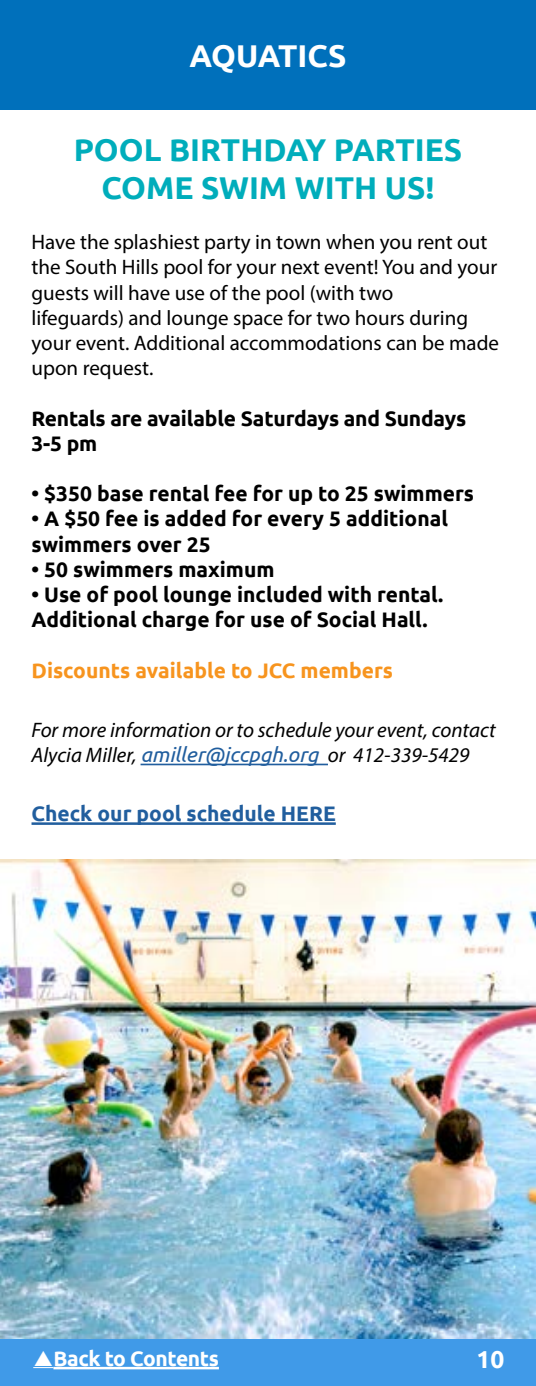
<style>
.page{position:relative;width:536px;height:1386px;background:#fff}
.page>*{position:absolute;margin:0;border:0;box-sizing:border-box;transform-origin:0 0}
.t1{font:700 31.5px/37.8px "Ubuntu";color:#00adbb;text-align:center}
.t2{font:700 31.5px "Ubuntu";color:#fff}
.t3{font:700 24.5px "Ubuntu";color:#fff}
.t4{font:21px/25.2px "Myriad Pro";color:#000}
.t5{font:700 21px/25.2px "Ubuntu";color:#000}
.t6{font:italic 21px/25.2px "Myriad Pro";color:#000}
.t7{font:700 21px "Ubuntu";color:#f7941e}
.t8{font:700 21px "Ubuntu";color:#215e9e}
.t9{font:700 21px "Ubuntu";letter-spacing:-.02em;color:#fff}
.s1{font-family:"Ubuntu";color:#215e9e}
</style>
<div class="page">
<div style="left:0;top:1335px;width:536px;height:51px;background:#409ae8"></div>
<hr style="left:53px;top:1367px;width:166px;height:2px;background:#fff">
<div style="left:0;top:0;width:536px;height:109px;background:#0070bb"></div>
<hr style="left:140px;top:764px;width:188px;height:1px;background:#215e9e">
<hr style="left:32px;top:822px;width:303px;height:3px;background:#215e9e">
<img style="left:0;top:859px;width:536px;height:480px">
<svg style="left:33px;top:1367px;width:20px;height:1px"></svg>
<h1 class="t2" style="left:189px;top:37px;width:159px">AQUATICS</h1>
<h1 class="t1" style="left:74px;top:130px;width:390px">POOL BIRTHDAY PARTIES<br>COME SWIM WITH US!</h1>
<p class="t4" style="left:32px;top:229px;width:469px">Have the splashiest party in town when you rent out the South Hills pool for your next event! You and your guests will have use of the pool (with two<br>lifeguards) and lounge space for two hours during your event. Additional accommodations can be made upon request.</p>
<p class="t5" style="left:32px;top:405px;width:436px">Rentals are available Saturdays and Sundays<br>3-5 pm</p>
<p class="t5" style="left:32px;top:481px;width:444px">• $350 base rental fee for up to 25 swimmers</p>
<p class="t5" style="left:32px;top:506px;width:418px">• A $50 fee is added for every 5 additional swimmers over 25</p>
<p class="t5" style="left:32px;top:556px;width:244px">• 50 swimmers maximum</p>
<p class="t5" style="left:32px;top:582px;width:413px">• Use of pool lounge included with rental.<br>Additional charge for use of Social Hall.</p>
<p class="t7" style="left:32px;top:657px;width:363px">Discounts available to JCC members</p>
<p class="t6" style="left:32px;top:717px;width:465px">For more information or to schedule your event, contact<br>Alycia Miller, <span class="s1">amiller@jccpgh.org</span> or 412-339-5429</p>
<p class="t8" style="left:32px;top:801px;width:305px">Check our pool schedule HERE</p>
<p class="t9" style="left:53px;top:1345px;width:167px">Back to Contents</p>
<p class="t3" style="left:476px;top:1345px;width:29px">10</p>
</div>
